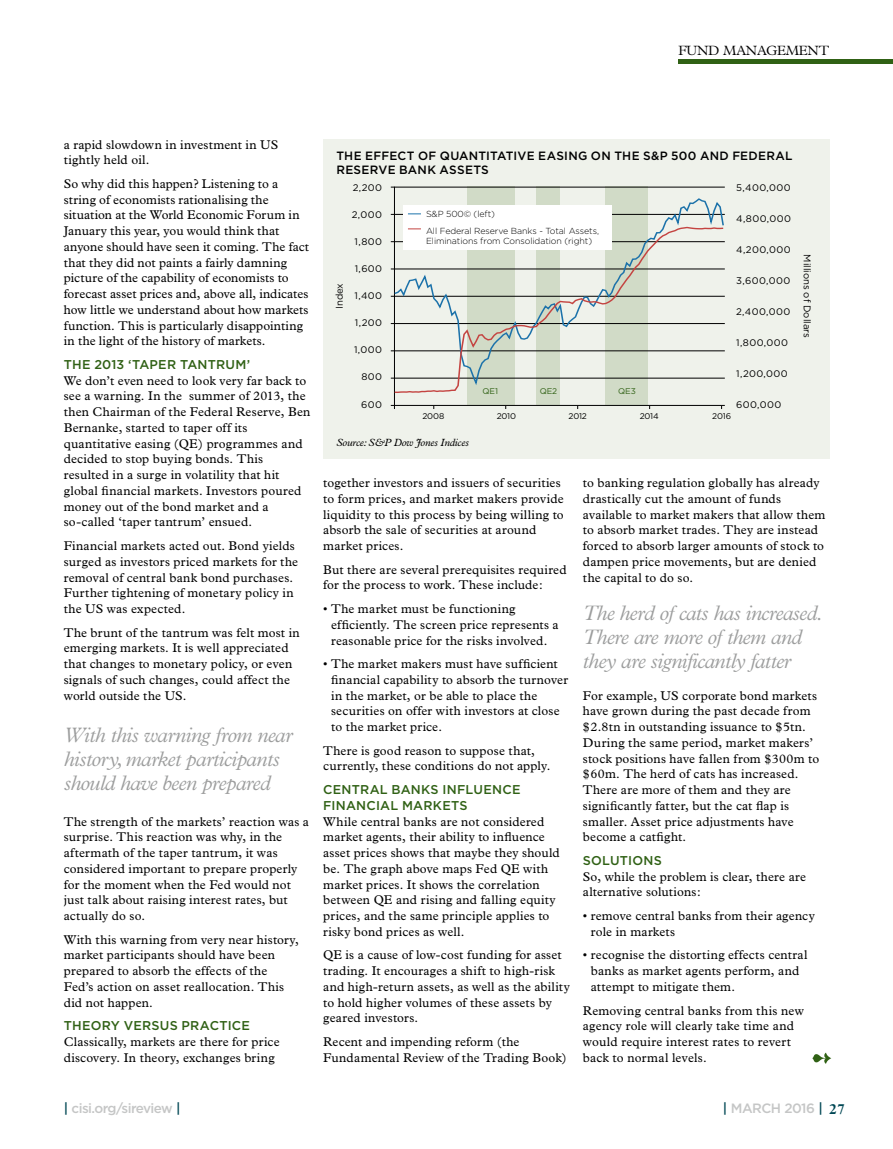
<style>
.page{position:relative;width:893px;height:1149px;background:#fff}
.page>*{position:absolute;margin:0;border:0;box-sizing:border-box;transform-origin:0 0}
.t1{font:italic 300 21px/24px "Plantin";letter-spacing:-.03em;color:#9c9d9d}
.t2{font:500 13.5px "Gotham";letter-spacing:-.04em;color:#c5c6c6}
.t3{font:300 13.5px "Plantin";letter-spacing:-.02em;color:#000}
.t4{font:12.75px/15.8px "Plantin";letter-spacing:.015em;color:#000}
.t5{font:500 12.75px/15.8px "Gotham";letter-spacing:.015em;color:#306115}
.t6{font:500 12px/13.5px "Gotham";letter-spacing:.02em;color:#000}
.t7{font:italic 10.5px "Plantin";letter-spacing:-.015em;color:#000}
.t8{font:9.75px "Gotham";color:#000}
.t9{font:9.6px "Gotham";letter-spacing:.04em;color:#000}
.t10{font:300 8.7px/16.6px "Gotham";letter-spacing:-.01em;color:#000}
.t11{font:8.25px "Gotham";letter-spacing:-.025em;color:#000}
.t12{font:8.25px "Gotham";letter-spacing:-.005em;color:#306115}
.s1{color:#004754}
.s2{font-family:"Plantin";font-weight:700;font-size:15px;color:#004754}
</style>
<div class="page">
<div style="left:323px;top:139px;width:506px;height:319px;background:#eff2eb"></div>
<div style="left:467px;top:187px;width:47px;height:218px;background:#d1dbc7"></div>
<div style="left:536px;top:187px;width:24px;height:218px;background:#d1dbc7"></div>
<div style="left:605px;top:187px;width:43px;height:218px;background:#d1dbc7"></div>
<hr style="left:679px;top:60px;width:214px;height:4px;background:#306115">
<svg style="left:812px;top:1052px;width:19px;height:11px"></svg>
<hr style="left:394px;top:187px;width:1px;height:222px;background:#000">
<hr style="left:391px;top:405px;width:334px;height:1px;background:#000">
<hr style="left:391px;top:377px;width:334px;height:1px;background:#000">
<hr style="left:391px;top:350px;width:334px;height:1px;background:#000">
<hr style="left:391px;top:323px;width:334px;height:1px;background:#000">
<hr style="left:391px;top:296px;width:334px;height:1px;background:#000">
<hr style="left:391px;top:268px;width:334px;height:1px;background:#000">
<hr style="left:391px;top:241px;width:334px;height:1px;background:#000">
<hr style="left:391px;top:214px;width:334px;height:1px;background:#000">
<hr style="left:391px;top:187px;width:334px;height:1px;background:#000">
<svg style="left:395px;top:197px;width:330px;height:29px"></svg>
<svg style="left:395px;top:226px;width:330px;height:167px"></svg>
<div style="left:404px;top:205px;width:208px;height:45px;background:#fff"></div>
<svg style="left:408px;top:213px;width:13px;height:1px"></svg>
<svg style="left:408px;top:228px;width:13px;height:1px"></svg>
<p class="t3" style="left:678px;top:43px;width:152px">FUND MANAGEMENT</p>
<p class="t4" style="left:64px;top:136px;width:216px">a rapid slowdown in investment in US tightly held oil.</p>
<p class="t4" style="left:64px;top:175px;width:247px">So why did this happen? Listening to a string of economists rationalising the situation at the World Economic Forum in January this year, you would think that anyone should have seen it coming. The fact that they did not paints a fairly damning picture of the capability of economists to forecast asset prices and, above all, indicates how little we understand about how markets function. This is particularly disappointing in the light of the history of markets.</p>
<p class="t5" style="left:64px;top:356px;width:188px">THE 2013 ‘TAPER TANTRUM’</p>
<p class="t4" style="left:64px;top:372px;width:248px">We don’t even need to look very far back to see a warning. In the summer of 2013, the then Chairman of the Federal Reserve, Ben Bernanke, started to taper off its quantitative easing (QE) programmes and decided to stop buying bonds. This resulted in a surge in volatility that hit global financial markets. Investors poured money out of the bond market and a so-called ‘taper tantrum’ ensued.</p>
<p class="t4" style="left:64px;top:537px;width:236px">Financial markets acted out. Bond yields surged as investors priced markets for the removal of central bank bond purchases.<br>Further tightening of monetary policy in the US was expected.</p>
<p class="t4" style="left:64px;top:624px;width:238px">The brunt of the tantrum was felt most in emerging markets. It is well appreciated that changes to monetary policy, or even signals of such changes, could affect the world outside the US.</p>
<h1 class="t1" style="left:64px;top:723px;width:230px">With this warning from near history, market participants should have been prepared</h1>
<p class="t4" style="left:64px;top:813px;width:247px">The strength of the markets’ reaction was a surprise. This reaction was why, in the aftermath of the taper tantrum, it was considered important to prepare properly for the moment when the Fed would not just talk about raising interest rates, but actually do so.</p>
<p class="t4" style="left:64px;top:931px;width:237px">With this warning from very near history, market participants should have been prepared to absorb the effects of the Fed’s action on asset reallocation. This did not happen.</p>
<p class="t5" style="left:64px;top:1017px;width:188px">THEORY VERSUS PRACTICE</p>
<p class="t4" style="left:64px;top:1033px;width:217px">Classically, markets are there for price discovery. In theory, exchanges bring</p>
<p class="t6" style="left:336px;top:149px;width:458px">THE EFFECT OF QUANTITATIVE EASING ON THE S&amp;P 500 AND FEDERAL<br>RESERVE BANK ASSETS</p>
<p class="t9" style="left:353px;top:182px;width:31px">2,200</p>
<p class="t9" style="left:352px;top:209px;width:32px">2,000</p>
<p class="t9" style="left:355px;top:236px;width:29px">1,800</p>
<p class="t9" style="left:355px;top:263px;width:29px">1,600</p>
<p class="t9" style="left:354px;top:290px;width:29px">1,400</p>
<p class="t9" style="left:355px;top:317px;width:29px">1,200</p>
<p class="t9" style="left:354px;top:344px;width:30px">1,000</p>
<p class="t9" style="left:361px;top:371px;width:22px">800</p>
<p class="t9" style="left:361px;top:398px;width:22px">600</p>
<p class="t9" style="left:736px;top:182px;width:56px">5,400,000</p>
<p class="t9" style="left:736px;top:213px;width:56px">4,800,000</p>
<p class="t9" style="left:736px;top:244px;width:56px">4,200,000</p>
<p class="t9" style="left:736px;top:275px;width:56px">3,600,000</p>
<p class="t9" style="left:736px;top:306px;width:56px">2,400,000</p>
<p class="t9" style="left:736px;top:337px;width:53px">1,800,000</p>
<p class="t9" style="left:736px;top:368px;width:53px">1,200,000</p>
<p class="t9" style="left:736px;top:399px;width:47px">600,000</p>
<p class="t10" style="left:426px;top:205px;width:175px">S&amp;P 500© (left)<br>All Federal Reserve Banks - Total Assets,</p>
<p class="t10" style="left:426px;top:232px;width:168px">Eliminations from Consolidation (right)</p>
<p class="t8" style="left:334px;top:309px;width:27px;rotate:-90deg">Index</p>
<p class="t12" style="left:483px;top:386px;width:17px">QE1</p>
<p class="t12" style="left:540px;top:386px;width:19px">QE2</p>
<p class="t12" style="left:618px;top:386px;width:19px">QE3</p>
<p class="t11" style="left:422px;top:411px;width:23px">2008</p>
<p class="t11" style="left:497px;top:411px;width:21px">2010</p>
<p class="t11" style="left:569px;top:411px;width:20px">2012</p>
<p class="t11" style="left:640px;top:411px;width:20px">2014</p>
<p class="t11" style="left:712px;top:411px;width:20px">2016</p>
<p class="t7" style="left:336px;top:436px;width:134px">Source: S&amp;P Dow Jones Indices</p>
<p class="t8" style="left:813px;top:254px;width:85px;rotate:90deg">Millions of Dollars</p>
<p class="t4" style="left:323px;top:474px;width:242px">together investors and issuers of securities to form prices, and market makers provide liquidity to this process by being willing to absorb the sale of securities at around market prices.</p>
<p class="t4" style="left:323px;top:561px;width:245px">But there are several prerequisites required for the process to work. These include:</p>
<p class="t4" style="left:331px;top:600px;width:229px;text-indent:-8px">• The market must be functioning efficiently. The screen price represents a reasonable price for the risks involved.</p>
<p class="t4" style="left:331px;top:655px;width:239px;text-indent:-8px">• The market makers must have sufficient financial capability to absorb the turnover in the market, or be able to place the securities on offer with investors at close to the market price.</p>
<p class="t4" style="left:323px;top:742px;width:229px">There is good reason to suppose that, currently, these conditions do not apply.</p>
<p class="t5" style="left:323px;top:781px;width:199px">CENTRAL BANKS INFLUENCE<br>FINANCIAL MARKETS</p>
<p class="t4" style="left:323px;top:813px;width:238px">While central banks are not considered market agents, their ability to influence asset prices shows that maybe they should be. The graph above maps Fed QE with market prices. It shows the correlation between QE and rising and falling equity prices, and the same principle applies to risky bond prices as well.</p>
<p class="t4" style="left:323px;top:946px;width:248px">QE is a cause of low-cost funding for asset trading. It encourages a shift to high-risk and high-return assets, as well as the ability to hold higher volumes of these assets by geared investors.</p>
<p class="t4" style="left:323px;top:1033px;width:245px">Recent and impending reform (the<br>Fundamental Review of the Trading Book)</p>
<p class="t4" style="left:583px;top:474px;width:244px">to banking regulation globally has already drastically cut the amount of funds available to market makers that allow them to absorb market trades. They are instead forced to absorb larger amounts of stock to dampen price movements, but are denied the capital to do so.</p>
<h1 class="t1" style="left:583px;top:601px;width:241px">The herd of cats has increased.<br>There are more of them and they are significantly fatter</h1>
<p class="t4" style="left:583px;top:687px;width:238px">For example, US corporate bond markets have grown during the past decade from $2.8tn in outstanding issuance to $5tn.<br>During the same period, market makers’ stock positions have fallen from $300m to $60m. The herd of cats has increased.<br>There are more of them and they are significantly fatter, but the cat flap is smaller. Asset price adjustments have become a catfight.</p>
<p class="t5" style="left:583px;top:852px;width:80px">SOLUTIONS</p>
<p class="t4" style="left:583px;top:868px;width:225px">So, while the problem is clear, there are alternative solutions:</p>
<p class="t4" style="left:591px;top:907px;width:225px;text-indent:-8px">• remove central banks from their agency role in markets</p>
<p class="t4" style="left:591px;top:946px;width:218px;text-indent:-8px">• recognise the distorting effects central banks as market agents perform, and attempt to mitigate them.</p>
<p class="t4" style="left:583px;top:1001px;width:222px">Removing central banks from this new agency role will clearly take time and would require interest rates to revert back to normal levels.</p>
<p class="t2" style="left:64px;top:1100px;width:118px"><span class="s1">|</span> cisi.org/sireview <span class="s1">|</span></p>
<p class="t2" style="left:723px;top:1100px;width:123px"><span class="s1">|</span> MARCH 2016 <span class="s1">|</span> <span class="s2">27</span></p>
</div>
